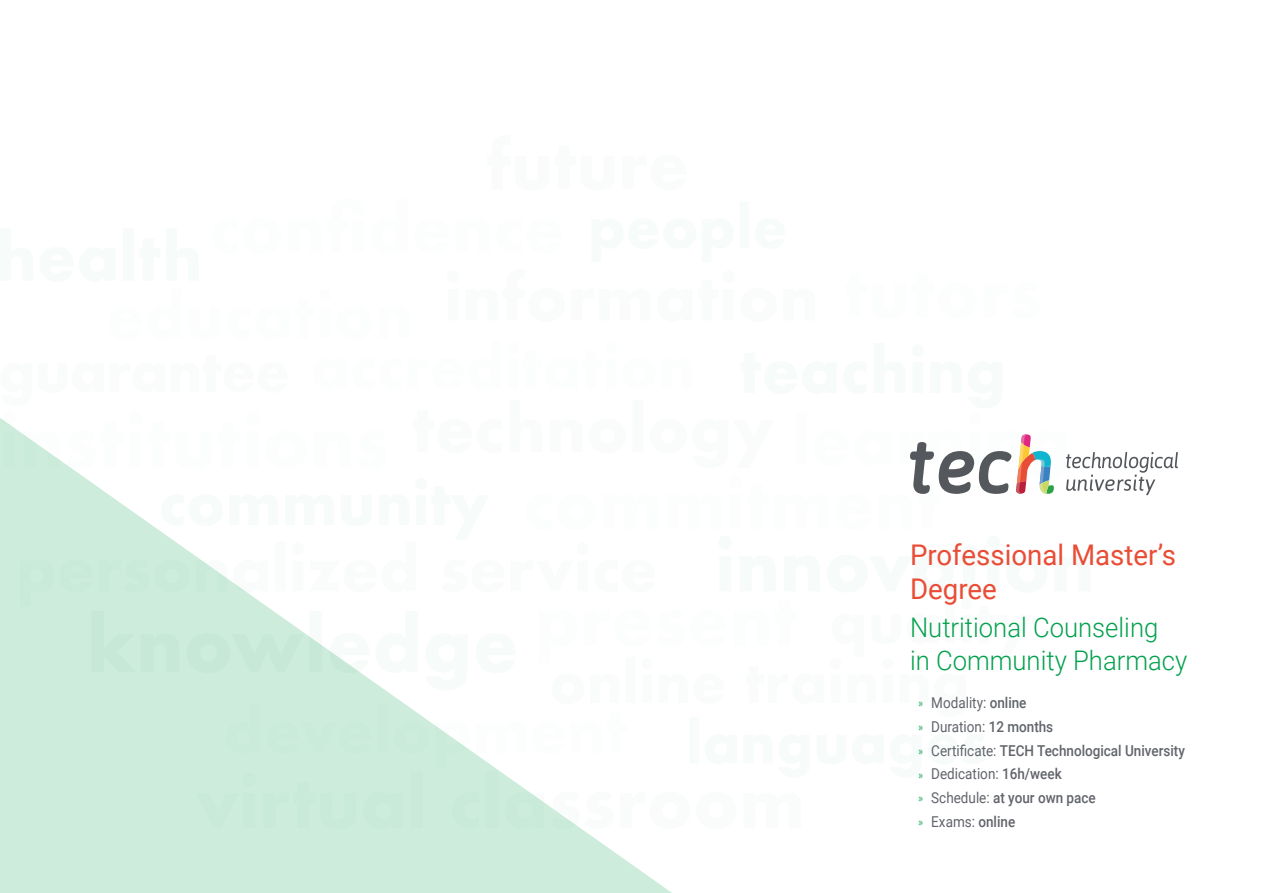
<style>
.page{position:relative;width:1263px;height:893px;background:#fff}
.page>*{position:absolute;margin:0;border:0;box-sizing:border-box;transform-origin:0 0}
.t1{font:28.5px/34.2px "Roboto";color:#e94d35}
.t2{font:300 27px/33px "Roboto";color:#04a14d;scale:.95 1}
.t3{font:500 15px/23.7px "Roboto";color:#61646a;scale:.9 1}
.s1{font-family:"Myriad Pro";font-weight:400;font-size:12px;color:#04a14d}
.s2{font-weight:400}
</style>
<div class="page">
<div style="left:0;top:829px;width:672px;height:64px;background:#cdecdc"></div>
<svg style="left:0;top:418px;width:1178px;height:411px"></svg>
<h1 class="t1" style="left:910px;top:537px;width:268px">Professional Master’s<br>Degree</h1>
<h2 class="t2" style="left:910px;top:609px;width:293px">Nutritional Counseling<br>in Community Pharmacy</h2>
<p class="t3" style="left:918px;top:690px;width:297px"><span class="s1">»</span> <span class="s2">Modality:</span> online<br><span class="s1">»</span> <span class="s2">Duration:</span> 12 months<br><span class="s1">»</span> <span class="s2">Certificate:</span> TECH Technological University <span class="s1">»</span> <span class="s2">Dedication:</span> 16h/week<br><span class="s1">»</span> <span class="s2">Schedule:</span> at your own pace<br><span class="s1">»</span> <span class="s2">Exams:</span> online</p>
</div>
